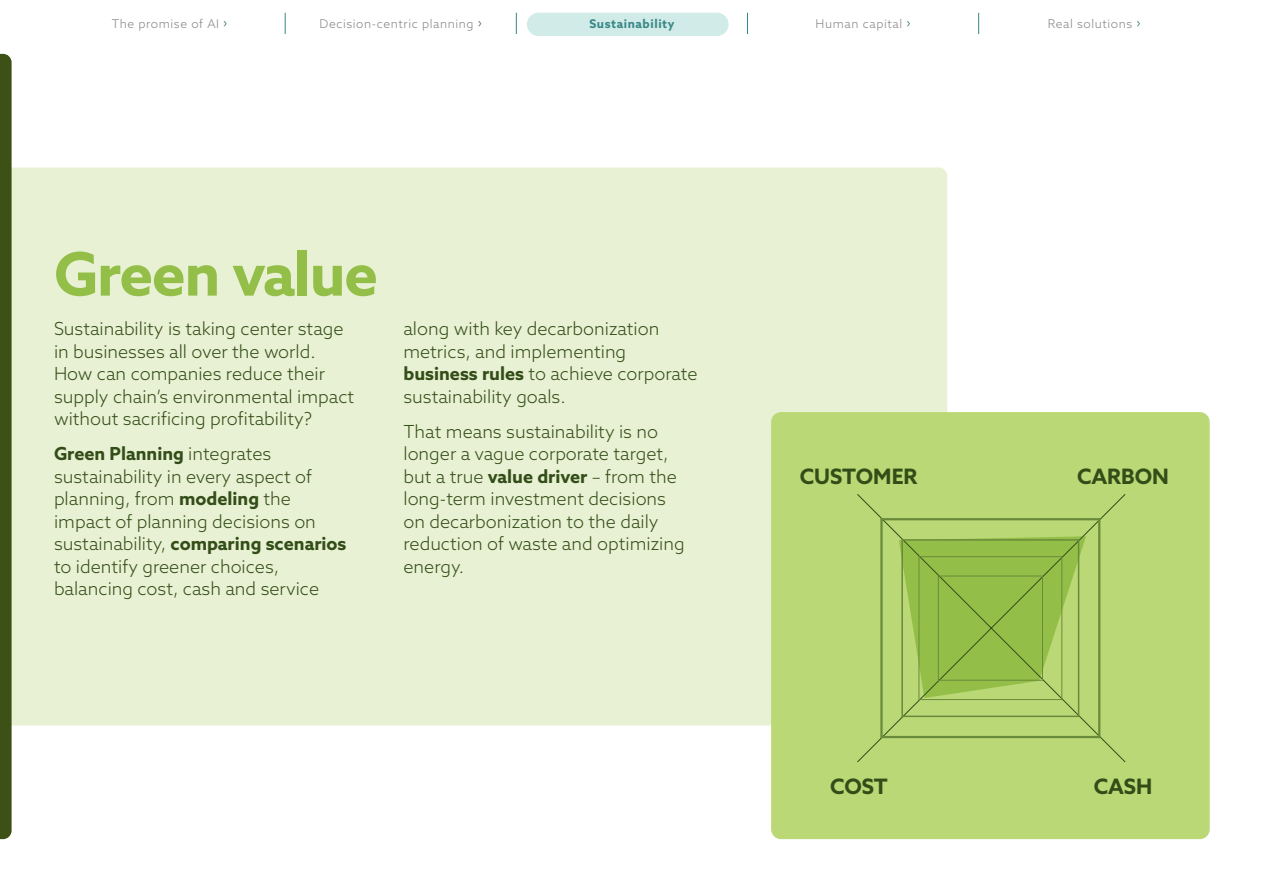
<style>
.page{position:relative;width:1263px;height:893px;background:#fff}
.page>*{position:absolute;margin:0;border:0;box-sizing:border-box;transform-origin:0 0}
.t1{font:700 60px "Azo Sans";letter-spacing:-.02em;color:#93bf48}
.t2{font:700 21.3px "Azo Sans";color:#334d18}
.t3{font:300 18px/22.5px "Azo Sans";color:#334d18}
.t4{font:300 12px "Azo Sans";letter-spacing:.05em;color:#878382}
.t5{font:700 12px "Azo Sans";letter-spacing:.05em;color:#388988}
.s1{color:#0f4949}
.s2{font-weight:700}
</style>
<div class="page">
<div style="left:527px;top:13px;width:201px;height:23px;background:#d1ebe8;border-radius:12px"></div>
<div style="left:12px;top:167px;width:935px;height:558px;background:#e8f1d3"></div>
<div style="left:771px;top:412px;width:439px;height:427px;background:#bbd876;border-radius:10px"></div>
<svg style="left:857px;top:494px;width:269px;height:269px"></svg>
<div style="left:880px;top:518px;width:220px;height:220px;border:2px solid #6a8a3b"></div>
<div style="left:901px;top:539px;width:178px;height:178px;border:2px solid #6a8a3b"></div>
<div style="left:918px;top:556px;width:144px;height:144px;border:1px solid #6a8a3b"></div>
<div style="left:938px;top:576px;width:105px;height:104px;border:1px solid #6a8a3b"></div>
<div style="left:0;top:54px;width:12px;height:785px;background:#3d5116"></div>
<svg style="left:285px;top:13px;width:1px;height:21px"></svg>
<svg style="left:516px;top:13px;width:1px;height:21px"></svg>
<svg style="left:747px;top:13px;width:1px;height:21px"></svg>
<svg style="left:978px;top:13px;width:1px;height:21px"></svg>
<p class="t4" style="left:112px;top:16px;width:117px">The promise of AI <span class="s1">›</span></p>
<p class="t4" style="left:320px;top:16px;width:164px">Decision-centric planning <span class="s1">›</span></p>
<p class="t5" style="left:589px;top:16px;width:87px">Sustainability</p>
<p class="t4" style="left:815px;top:16px;width:97px">Human capital <span class="s1">›</span></p>
<p class="t4" style="left:1048px;top:16px;width:94px">Real solutions <span class="s1">›</span></p>
<h1 class="t1" style="left:54px;top:235px;width:325px">Green value</h1>
<p class="t3" style="left:54px;top:317px;width:302px">Sustainability is taking center stage in businesses all over the world.<br>How can companies reduce their supply chain’s environmental impact without sacrificing profitability?</p>
<p class="t3" style="left:54px;top:443px;width:294px"><span class="s2">Green Planning</span> integrates sustainability in every aspect of planning, from <span class="s2">modeling</span> the impact of planning decisions on sustainability, <span class="s2">comparing scenarios </span>to identify greener choices, balancing cost, cash and service</p>
<p class="t3" style="left:403px;top:317px;width:296px">along with key decarbonization metrics, and implementing <span class="s2">business rules</span> to achieve corporate sustainability goals.</p>
<p class="t3" style="left:403px;top:420px;width:283px">That means sustainability is no longer a vague corporate target, but a true <span class="s2">value driver</span> – from the long-term investment decisions on decarbonization to the daily reduction of waste and optimizing energy.</p>
<p class="t2" style="left:800px;top:463px;width:119px">CUSTOMER</p>
<p class="t2" style="left:1077px;top:463px;width:93px">CARBON</p>
<p class="t2" style="left:830px;top:772px;width:59px">COST</p>
<p class="t2" style="left:1094px;top:772px;width:60px">CASH</p>
</div>
